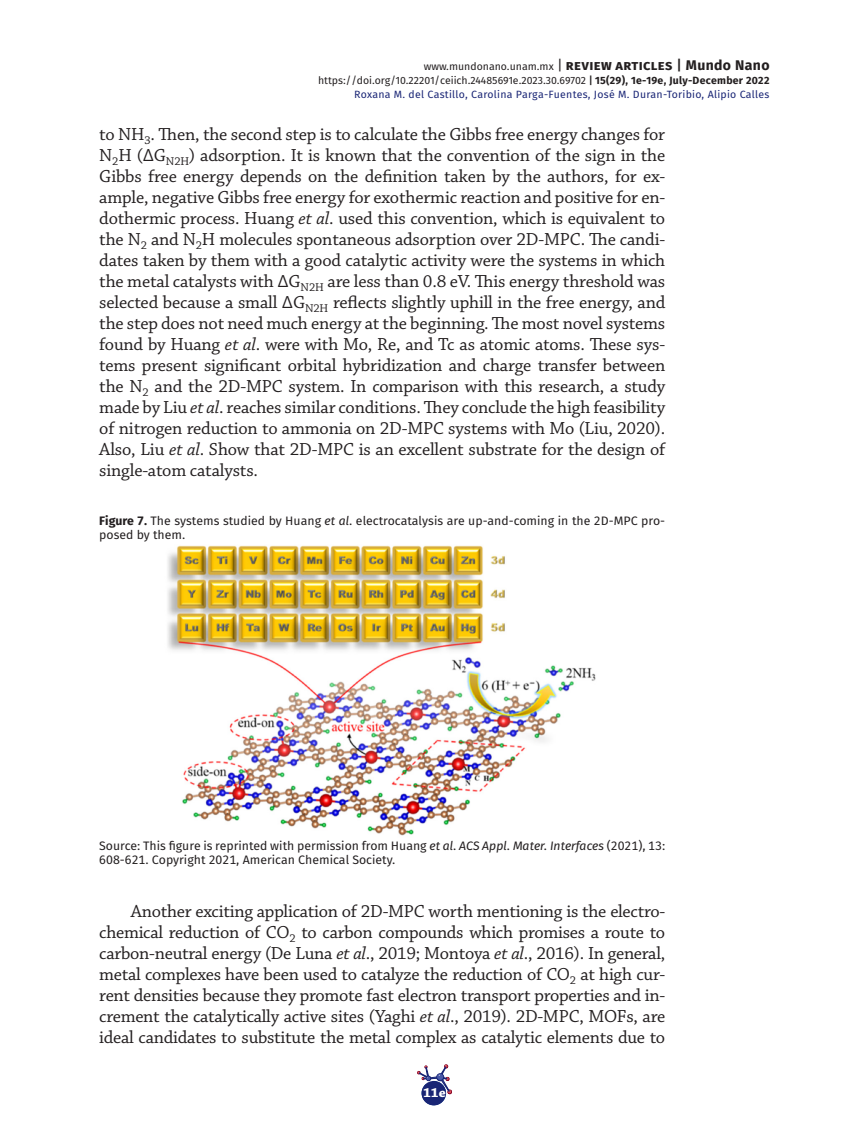
<style>
.page{position:relative;width:844px;height:1141px;background:#fff}
.page>*{position:absolute;margin:0;border:0;box-sizing:border-box;transform-origin:0 0}
.Body_Text{font:18.38px/21px "Chaparral Pro";letter-spacing:-.015em;color:#231f20;text-align:justify}
.t1{font:700 14px "Fira Sans OT";letter-spacing:.025em;color:#231f20}
.t2{font:700 14px "Chaparral Pro";color:#fff}
.Pie_Figura{font:12.25px/14px "Fira Sans OT";color:#231f20}
.t3{font:10.5px/14px "Fira Sans OT";letter-spacing:.02em;color:#192575;text-align:right}
.s1{font-weight:400;font-size:10.5px}
.s2{font-weight:400}
.s3{font-family:"Fira Sans OT Medium";font-weight:400}
.s4{color:#231f20}
.s5{font-family:"Fira Sans OT Medium";color:#231f20}
.s6{font-weight:700;color:#231f20}
.s7{font-style:italic}
.s8{font-weight:700}
</style>
<div class="page">
<svg style="left:417px;top:1065px;width:34px;height:40px"></svg>
<div style="left:421px;top:1081px;width:25px;height:24px;background:#192575;border-radius:50%"></div>
<img style="left:167px;top:545px;width:429px;height:291px">
<p class="t1" style="left:423px;top:55px;width:347px"><span class="s1">www.mundonano.unam.mx</span> <span class="s2">|</span> review articles <span class="s3">|</span> Mundo Nano</p>
<p class="t3" style="left:318px;top:74px;width:453px"><span class="s4">https://doi.org/10.22201/ceiich.24485691e.2023.30.69702</span> <span class="s5">|</span> <span class="s6">15(29), 1e-19e, July-December 2022<br></span>Roxana M. del Castillo, Carolina Parga-Fuentes, José M. Duran-Toribio, Alipio Calles</p>
<p class="Body_Text" style="left:99px;top:124px;width:567px">to NH<sub>3</sub>. Then, the second step is to calculate the Gibbs free energy changes for N<sub>2</sub>H (ΔG<sub>N2H</sub>) adsorption. It is known that the convention of the sign in the Gibbs free energy depends on the definition taken by the authors, for ex&shy;ample, negative Gibbs free energy for exothermic reaction and positive for en&shy;dothermic process. Huang <span class="s7">et al</span>. used this convention, which is equivalent to the N<sub>2</sub> and N<sub>2</sub>H molecules spontaneous adsorption over 2D-MPC. The candi&shy;dates taken by them with a good catalytic activity were the systems in which the metal catalysts with ΔG<sub>N2H</sub> are less than 0.8 eV. This energy threshold was selected because a small ΔG<sub>N2H</sub> reflects slightly uphill in the free energy, and the step does not need much energy at the beginning. The most novel systems found by Huang <span class="s7">et al</span>. were with Mo, Re, and Tc as atomic atoms. These sys&shy;tems present significant orbital hybridization and charge transfer between the N<sub>2</sub> and the 2D-MPC system. In comparison with this research, a study made by Liu <span class="s7">et al</span>. reaches similar conditions. They conclude the high feasibility of nitrogen reduction to ammonia on 2D-MPC systems with Mo (Liu, 2020).<br>Also, Liu <span class="s7">et al</span>. Show that 2D-MPC is an excellent substrate for the design of single-atom catalysts.</p>
<p class="Pie_Figura" style="left:99px;top:515px;width:567px"><span class="s8">Figure 7.</span> The systems studied by Huang <span class="s7">et al</span>. electrocatalysis are up-and-coming in the 2D-MPC pro&shy;posed by them.</p>
<p class="Pie_Figura" style="left:99px;top:840px;width:567px">Source: This figure is reprinted with permission from Huang <span class="s7">et al. ACS Appl. Mater. Interfaces</span> (2021), 13:<br>608-621. Copyright 2021, American Chemical Society.</p>
<p class="Body_Text" style="left:99px;top:901px;width:567px;text-indent:32px">Another exciting application of 2D-MPC worth mentioning is the electro&shy;chemical reduction of CO<sub>2</sub> to carbon compounds which promises a route to carbon-neutral energy (De Luna <span class="s7">et al</span>., 2019; Montoya <span class="s7">et al</span>., 2016). In general, metal complexes have been used to catalyze the reduction of CO<sub>2</sub> at high cur&shy;rent densities because they promote fast electron transport properties and in&shy;crement the catalytically active sites (Yaghi <span class="s7">et al</span>., 2019). 2D-MPC, MOFs, are ideal candidates to substitute the metal complex as catalytic elements due to</p>
<p class="t2" style="left:423px;top:1085px;width:24px">11e</p>
</div>
